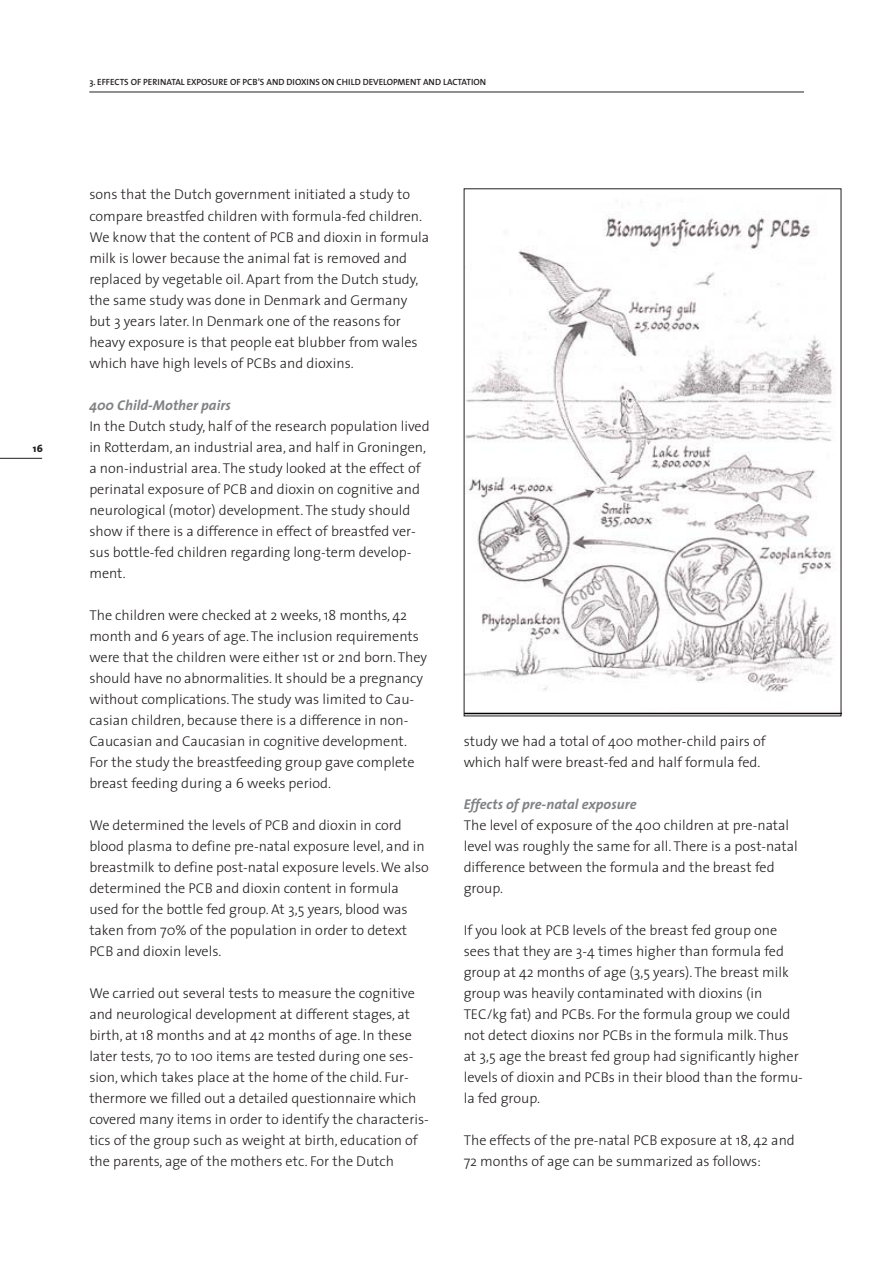
<style>
.page{position:relative;width:893px;height:1262px;background:#fff}
.page>*{position:absolute;margin:0;border:0;box-sizing:border-box;transform-origin:0 0}
.t1{font:300 14.25px/21px "The Sans";color:#231f1f}
.t2{font:italic 700 14.25px "The Sans";color:#808284}
.t3{font:800 10.5px "The Sans";color:#231f1f}
.t4{font:600 9px "The Sans";color:#231f1f}
</style>
<div class="page">
<hr style="left:0;top:458px;width:42px;height:1px;background:#231f1f">
<hr style="left:89px;top:92px;width:715px;height:1px;background:#231f1f">
<svg style="left:465px;top:215px;width:374px;height:499px"></svg>
<p class="t3" style="left:33px;top:444px;width:12px">16</p>
<p class="t4" style="left:89px;top:79px;width:398px">3. EFFECTS OF PERINATAL EXPOSURE OF PCB’S AND DIOXINS ON CHILD DEVELOPMENT AND LACTATION</p>
<p class="t1" style="left:89px;top:185px;width:341px">sons that the Dutch government initiated a study to compare breastfed children with formula-fed children.<br>We know that the content of PCB and dioxin in formula milk is lower because the animal fat is removed and replaced by vegetable oil. Apart from the Dutch study, the same study was done in Denmark and Germany but 3 years later. In Denmark one of the reasons for heavy exposure is that people eat blubber from wales which have high levels of PCBs and dioxins.</p>
<p class="t2" style="left:89px;top:399px;width:143px">400 Child-Mother pairs</p>
<p class="t1" style="left:89px;top:416px;width:342px">In the Dutch study, half of the research population lived in Rotterdam, an industrial area, and half in Groningen, a non-industrial area. The study looked at the effect of perinatal exposure of PCB and dioxin on cognitive and neurological (motor) development. The study should show if there is a difference in effect of breastfed ver&shy;sus bottle-fed children regarding long-term develop&shy;ment.</p>
<p class="t1" style="left:89px;top:605px;width:339px">The children were checked at 2 weeks, 18 months, 42 month and 6 years of age. The inclusion requirements were that the children were either 1st or 2nd born. They should have no abnormalities. It should be a pregnancy without complications.The study was limited to Cau&shy;casian children, because there is a difference in non-Caucasian and Caucasian in cognitive development.<br>For the study the breastfeeding group gave complete breast feeding during a 6 weeks period.</p>
<p class="t1" style="left:89px;top:815px;width:341px">We determined the levels of PCB and dioxin in cord blood plasma to define pre-natal exposure level, and in breastmilk to define post-natal exposure levels. We also determined the PCB and dioxin content in formula used for the bottle fed group. At 3,5 years, blood was taken from 70% of the population in order to detext PCB and dioxin levels.</p>
<p class="t1" style="left:89px;top:983px;width:341px">We carried out several tests to measure the cognitive and neurological development at different stages, at birth, at 18 months and at 42 months of age. In these later tests, 70 to 100 items are tested during one ses&shy;sion, which takes place at the home of the child. Fur&shy;thermore we filled out a detailed questionnaire which covered many items in order to identify the characteris&shy;tics of the group such as weight at birth, education of the parents, age of the mothers etc. For the Dutch</p>
<p class="t1" style="left:463px;top:731px;width:303px">study we had a total of 400 mother-child pairs of which half were breast-fed and half formula fed.</p>
<p class="t2" style="left:463px;top:798px;width:174px">Effects of pre-natal exposure</p>
<p class="t1" style="left:463px;top:815px;width:335px">The level of exposure of the 400 children at pre-natal level was roughly the same for all. There is a post-natal difference between the formula and the breast fed group.</p>
<p class="t1" style="left:463px;top:920px;width:341px">If you look at PCB levels of the breast fed group one sees that they are 3-4 times higher than formula fed group at 42 months of age (3,5 years). The breast milk group was heavily contaminated with dioxins (in TEC/kg fat) and PCBs. For the formula group we could not detect dioxins nor PCBs in the formula milk. Thus at 3,5 age the breast fed group had significantly higher levels of dioxin and PCBs in their blood than the formu&shy;la fed group.</p>
<p class="t1" style="left:463px;top:1130px;width:332px">The effects of the pre-natal PCB exposure at 18, 42 and<br>72 months of age can be summarized as follows:</p>
</div>
